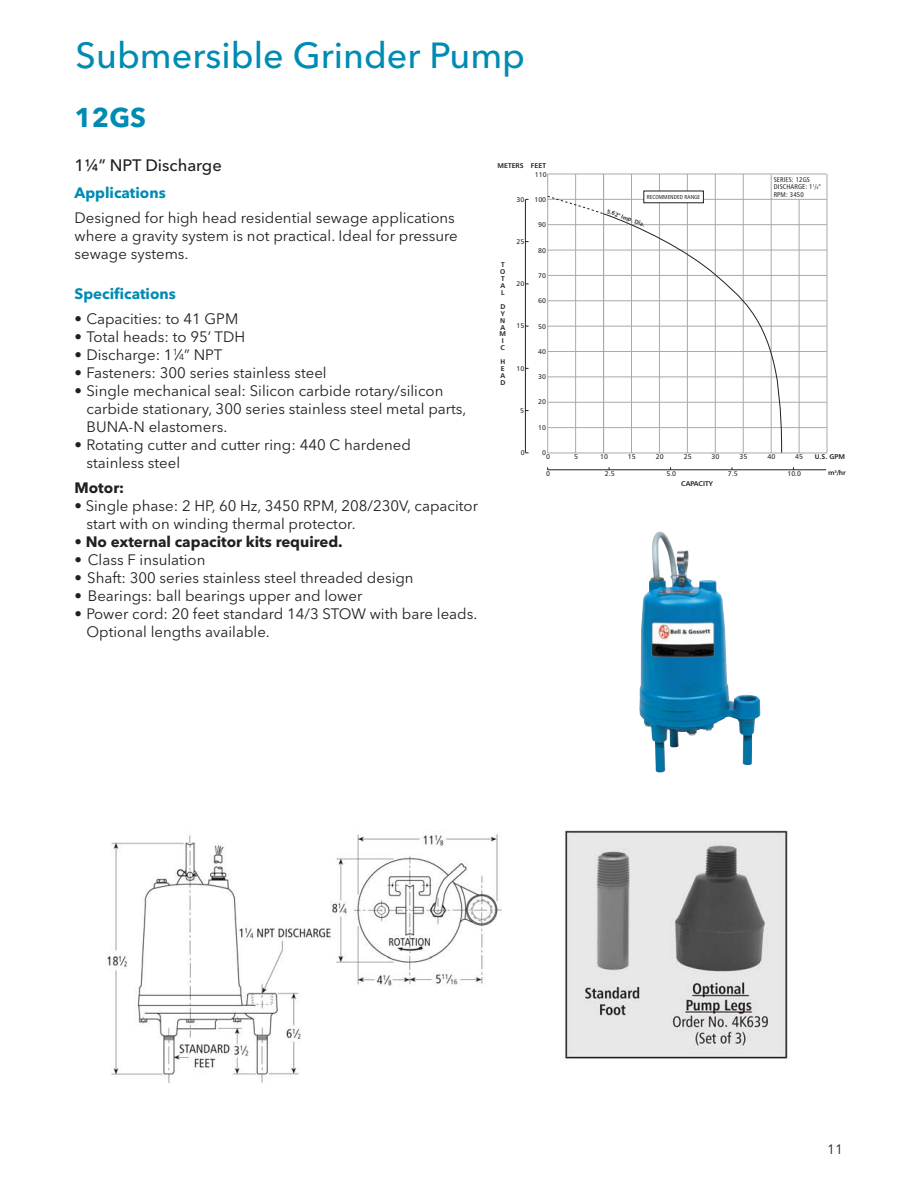
<style>
.page{position:relative;width:918px;height:1188px;background:#fff}
.page>*{position:absolute;margin:0;border:0;box-sizing:border-box;transform-origin:0 0}
.t1{font:500 36px "Avenir Next LT Pro";color:#008bb3}
.t2{font:700 27px "Avenir Next LT Pro";color:#008bb3}
.t3{font:500 16.5px "Avenir Next LT Pro";color:#231f20}
.t4{font:15px/18px "Avenir Next LT Pro";color:#231f20}
.t5{font:700 15px "Avenir Next LT Pro";color:#231f20}
.t6{font:700 15px "Avenir Next LT Pro";color:#008bb3}
.t7{font:13.5px "Avenir Next LT Pro";color:#231f20}
.t8{font:6.9px "Humanist 777 BT Roman B";color:#231f20}
.t9{font:6.9px/6.9px "Humanist 777 BT Bold B";color:#231f20;text-align:justify}
.t10{font:6.9px/7.5px "Humanist 777 BT Roman Condensed B";letter-spacing:.02em;color:#231f20}
.t11{font:5.7px "Humanist 777 BT Roman Condensed B";color:#231f20}
.t12{font:5.7px "Humanist 777 BT Bold B";color:#231f20}
.s1{font-size:8.7px}
.s2{font-size:4.05px}
</style>
<div class="page">
<hr style="left:548px;top:469px;width:278px;height:1px;background:#231f20">
<hr style="left:525px;top:199px;width:1px;height:254px;background:#231f20">
<hr style="left:548px;top:174px;width:279px;height:1px;background:#a8a9ad">
<hr style="left:548px;top:199px;width:279px;height:1px;background:#a8a9ad">
<hr style="left:548px;top:224px;width:279px;height:1px;background:#a8a9ad">
<hr style="left:548px;top:250px;width:279px;height:1px;background:#a8a9ad">
<hr style="left:548px;top:275px;width:279px;height:1px;background:#a8a9ad">
<hr style="left:548px;top:300px;width:279px;height:1px;background:#a8a9ad">
<hr style="left:548px;top:326px;width:279px;height:1px;background:#a8a9ad">
<hr style="left:548px;top:351px;width:279px;height:1px;background:#a8a9ad">
<hr style="left:548px;top:376px;width:279px;height:1px;background:#a8a9ad">
<hr style="left:548px;top:402px;width:279px;height:1px;background:#a8a9ad">
<hr style="left:548px;top:427px;width:279px;height:1px;background:#a8a9ad">
<hr style="left:548px;top:453px;width:279px;height:1px;background:#a8a9ad">
<hr style="left:547px;top:174px;width:1px;height:279px;background:#a8a9ad">
<hr style="left:575px;top:174px;width:1px;height:279px;background:#a8a9ad">
<hr style="left:603px;top:174px;width:1px;height:279px;background:#a8a9ad">
<hr style="left:631px;top:174px;width:1px;height:279px;background:#a8a9ad">
<hr style="left:659px;top:174px;width:1px;height:279px;background:#a8a9ad">
<hr style="left:687px;top:174px;width:1px;height:279px;background:#a8a9ad">
<hr style="left:715px;top:174px;width:1px;height:279px;background:#a8a9ad">
<hr style="left:743px;top:174px;width:1px;height:279px;background:#a8a9ad">
<hr style="left:771px;top:175px;width:1px;height:278px;background:#a8a9ad">
<hr style="left:799px;top:199px;width:1px;height:254px;background:#a8a9ad">
<hr style="left:827px;top:174px;width:1px;height:279px;background:#a8a9ad">
<svg style="left:547px;top:195px;width:235px;height:258px"></svg>
<div style="left:644px;top:191px;width:59px;height:12px;background:#fff"></div>
<img style="left:639px;top:531px;width:121px;height:242px">
<img style="left:107px;top:830px;width:681px;height:253px">
<h1 class="t1" style="left:76px;top:33px;width:451px">Submersible Grinder Pump</h1>
<h2 class="t2" style="left:75px;top:101px;width:73px">12GS</h2>
<p class="t3" style="left:75px;top:155px;width:149px">1¼” NPT Discharge</p>
<p class="t6" style="left:75px;top:184px;width:93px">Applications</p>
<p class="t4" style="left:75px;top:209px;width:385px">Designed for high head residential sewage applications where a gravity system is not practical. Ideal for pressure sewage systems.</p>
<p class="t6" style="left:75px;top:285px;width:103px">Specifications</p>
<p class="t4" style="left:75px;top:310px;width:165px">• Capacities: to 41 GPM</p>
<p class="t4" style="left:75px;top:328px;width:172px">• Total heads: to 95’ TDH</p>
<p class="t4" style="left:75px;top:346px;width:149px">• Discharge: 1<sup>1</sup>⁄<span class="s1">4</span>” NPT</p>
<p class="t4" style="left:75px;top:364px;width:254px">• Fasteners: 300 series stainless steel</p>
<p class="t4" style="left:87px;top:382px;width:381px;text-indent:-12px">• Single mechanical seal: Silicon carbide rotary/silicon carbide stationary, 300 series stainless steel metal parts,<br>BUNA-N elastomers.</p>
<p class="t4" style="left:87px;top:436px;width:326px;text-indent:-12px">• Rotating cutter and cutter ring: 440 C hardened stainless steel</p>
<p class="t5" style="left:75px;top:479px;width:51px">Motor:</p>
<p class="t4" style="left:87px;top:497px;width:393px;text-indent:-12px">• Single phase: 2 HP, 60 Hz, 3450 RPM, 208/230V, capacitor start with on winding thermal protector.</p>
<p class="t5" style="left:75px;top:533px;width:270px">• No external capacitor kits required.</p>
<p class="t4" style="left:75px;top:551px;width:132px">• Class F insulation</p>
<p class="t4" style="left:75px;top:569px;width:341px">• Shaft: 300 series stainless steel threaded design</p>
<p class="t4" style="left:75px;top:587px;width:289px">• Bearings: ball bearings upper and lower</p>
<p class="t4" style="left:87px;top:605px;width:392px;text-indent:-12px">• Power cord: 20 feet standard 14/3 STOW with bare leads.<br>Optional lengths available.</p>
<p class="t9" style="left:498px;top:162px;width:50px">METERS FEET</p>
<p class="t9" style="left:500px;top:261px;width:7px">T O T A L</p>
<p class="t9" style="left:500px;top:303px;width:8px;text-align:center">D<br>Y<br>N<br>A<br>M<br>I<br>C</p>
<p class="t9" style="left:500px;top:358px;width:6px">H E A D</p>
<p class="t8" style="left:516px;top:195px;width:9px">30</p>
<p class="t8" style="left:516px;top:237px;width:9px">25</p>
<p class="t8" style="left:516px;top:280px;width:9px">20</p>
<p class="t8" style="left:516px;top:322px;width:9px">15</p>
<p class="t8" style="left:516px;top:364px;width:9px">10</p>
<p class="t8" style="left:520px;top:406px;width:5px">5</p>
<p class="t8" style="left:521px;top:448px;width:5px">0</p>
<p class="t8" style="left:535px;top:170px;width:13px">110</p>
<p class="t8" style="left:534px;top:195px;width:13px">100</p>
<p class="t8" style="left:538px;top:221px;width:9px">90</p>
<p class="t8" style="left:538px;top:246px;width:9px">80</p>
<p class="t8" style="left:538px;top:271px;width:9px">70</p>
<p class="t8" style="left:538px;top:297px;width:9px">60</p>
<p class="t8" style="left:538px;top:322px;width:9px">50</p>
<p class="t8" style="left:538px;top:347px;width:9px">40</p>
<p class="t8" style="left:538px;top:372px;width:9px">30</p>
<p class="t8" style="left:538px;top:398px;width:9px">20</p>
<p class="t8" style="left:538px;top:423px;width:9px">10</p>
<p class="t8" style="left:542px;top:448px;width:5px">0</p>
<p class="t8" style="left:546px;top:453px;width:5px">0</p>
<p class="t8" style="left:546px;top:469px;width:5px">0</p>
<p class="t11" style="left:647px;top:194px;width:55px">RECOMMENDED RANGE</p>
<p class="t12" style="left:608px;top:207px;width:42px;rotate:20deg">5.62" Imp. Dia.</p>
<p class="t10" style="left:774px;top:175px;width:48px">SERIES: 12GS<br>DISCHARGE: 1<sup>1</sup>/<span class="s2">4</span>"<br>RPM: 3450</p>
<p class="t8" style="left:712px;top:453px;width:9px">30</p>
<p class="t8" style="left:740px;top:453px;width:9px">35</p>
<p class="t8" style="left:767px;top:453px;width:9px">40</p>
<p class="t8" style="left:574px;top:453px;width:5px">5</p>
<p class="t8" style="left:600px;top:453px;width:9px">10</p>
<p class="t8" style="left:628px;top:453px;width:9px">15</p>
<p class="t8" style="left:656px;top:453px;width:9px">20</p>
<p class="t8" style="left:684px;top:453px;width:9px">25</p>
<p class="t9" style="left:681px;top:480px;width:33px">CAPACITY</p>
<p class="t8" style="left:666px;top:469px;width:11px">5.0</p>
<p class="t8" style="left:605px;top:469px;width:11px">2.5</p>
<p class="t8" style="left:728px;top:469px;width:11px">7.5</p>
<p class="t8" style="left:795px;top:453px;width:9px">45</p>
<p class="t8" style="left:787px;top:469px;width:15px">10.0</p>
<p class="t9" style="left:815px;top:453px;width:32px">U.S. GPM</p>
<p class="t9" style="left:828px;top:469px;width:19px">m<sup>3</sup>/hr</p>
<p class="t7" style="left:827px;top:1141px;width:17px">11</p>
</div>
